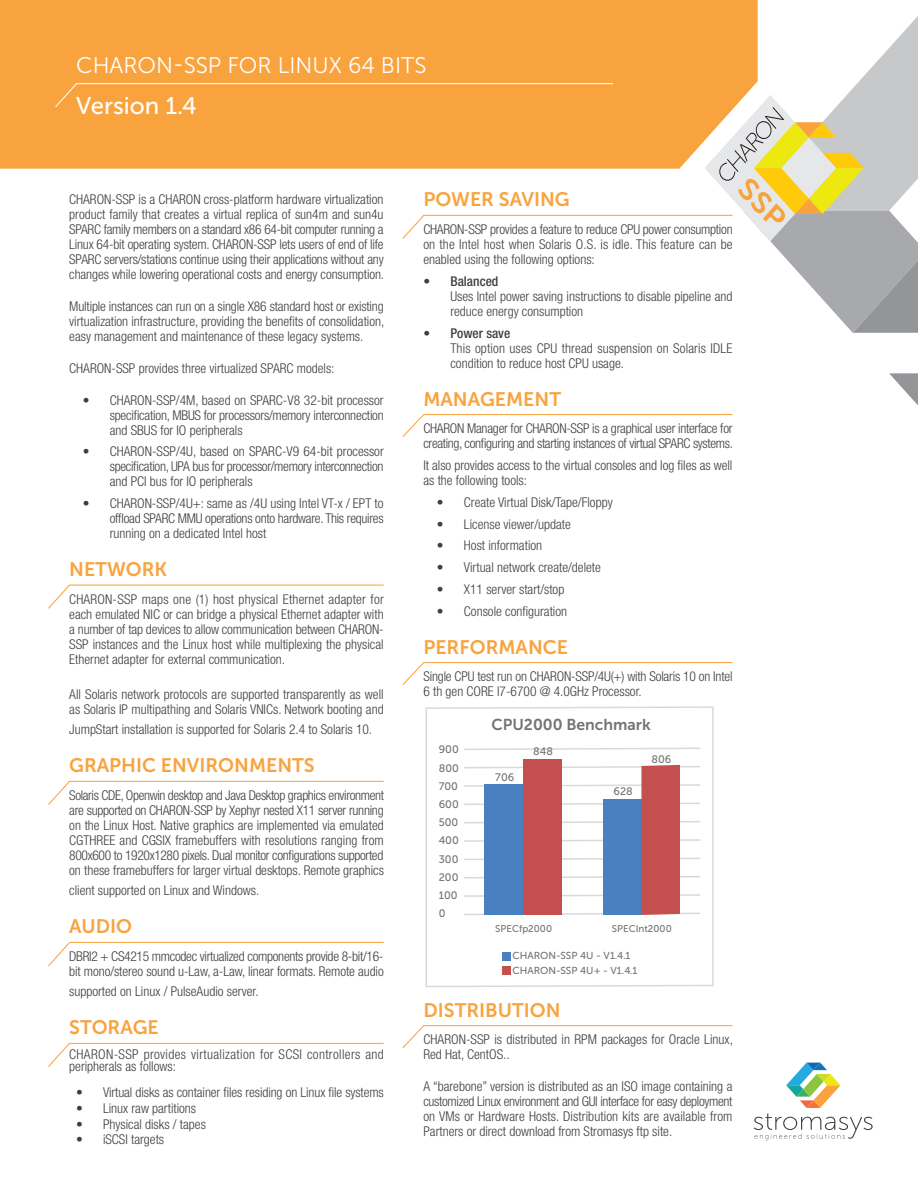
<style>
.page{position:relative;width:918px;height:1188px;background:#fff}
.page>*{position:absolute;margin:0;border:0;box-sizing:border-box;transform-origin:0 0}
.Grand_titre{font:24px "Museo Sans 500";color:#fff}
.Case_Study{font:22.5px "Museo Sans 300";color:#fff}
.Titre___SSP_-_jaune{font:19.5px "Museo Sans 700";color:#f9a33e}
.t1{font:15.75px "Museo Sans 700";color:#737373}
.textes_11pt{font:300 condensed 13.5px/15px "Helvetica Neue LT Pro";color:#3e3e3f;text-align:justify}
.textes_11pt-2{font:300 condensed 13.5px/15px "Helvetica Neue LT Pro";letter-spacing:-.025em;color:#3e3e3f}
.textes_11pt-3{font:300 condensed 13.5px/15px "Helvetica Neue LT Pro";letter-spacing:-.02em;color:#3e3e3f}
.textes_11pt-4{font:300 condensed 13.5px/12px "Helvetica Neue LT Pro";letter-spacing:.025em;color:#3e3e3f}
.t2{font:10.8px/18.3px "Museo Sans 500";color:#737373;text-align:justify}
.t3{font:10.05px/14.5px "Museo Sans 500";color:#737373}
.t4{font:9.75px "Museo Sans 500";color:#737373}
.s1{font-weight:500}
</style>
<div class="page">
<svg style="left:402px;top:214px;width:23px;height:25px"></svg>
<div style="left:0;top:0;width:758px;height:169px;background:#f9a33e"></div>
<hr style="left:76px;top:83px;width:537px;height:1px;background:#fff">
<svg style="left:889px;top:373px;width:29px;height:32px"></svg>
<svg style="left:705px;top:16px;width:213px;height:317px"></svg>
<svg style="left:54px;top:82px;width:24px;height:26px"></svg>
<svg style="left:754px;top:1063px;width:119px;height:77px"></svg>
<hr style="left:69px;top:585px;width:315px;height:1px;background:#f9a33e">
<hr style="left:69px;top:781px;width:315px;height:1px;background:#f9a33e">
<hr style="left:69px;top:942px;width:315px;height:1px;background:#f9a33e">
<hr style="left:69px;top:1043px;width:315px;height:1px;background:#f9a33e">
<svg style="left:48px;top:584px;width:23px;height:25px"></svg>
<svg style="left:425px;top:706px;width:289px;height:282px"></svg>
<div style="left:502px;top:952px;width:8px;height:9px;background:#4981c0"></div>
<div style="left:502px;top:966px;width:8px;height:9px;background:#c3504f"></div>
<svg style="left:463px;top:747px;width:239px;height:169px"></svg>
<hr style="left:423px;top:215px;width:309px;height:1px;background:#f9a33e">
<hr style="left:423px;top:414px;width:309px;height:1px;background:#f9a33e">
<hr style="left:423px;top:662px;width:309px;height:1px;background:#f9a33e">
<hr style="left:423px;top:1025px;width:309px;height:1px;background:#f9a33e">
<svg style="left:402px;top:414px;width:23px;height:23px"></svg>
<svg style="left:402px;top:662px;width:23px;height:23px"></svg>
<svg style="left:402px;top:1025px;width:23px;height:23px"></svg>
<svg style="left:48px;top:780px;width:23px;height:25px"></svg>
<svg style="left:48px;top:941px;width:23px;height:26px"></svg>
<svg style="left:48px;top:1042px;width:23px;height:25px"></svg>
<p class="Case_Study" style="left:76px;top:53px;width:352px">CHARON-SSP FOR LINUX 64 BITS</p>
<p class="Grand_titre" style="left:76px;top:92px;width:122px">Version 1.4</p>
<p class="textes_11pt" style="left:69px;top:191px;width:316px">CHARON-SSP is a CHARON cross-platform hardware virtualization product family that creates a virtual replica of sun4m and sun4u SPARC family members on a standard x86 64-bit computer running a Linux 64-bit operating system. CHARON-SSP lets users of end of life SPARC servers/stations continue using their applications without any changes while lowering operational costs and energy consumption.</p>
<p class="textes_11pt" style="left:69px;top:298px;width:317px">Multiple instances can run on a single X86 standard host or existing virtualization infrastructure, providing the benefits of consolidation, easy management and maintenance of these legacy systems.</p>
<p class="textes_11pt" style="left:69px;top:360px;width:267px">CHARON-SSP provides three virtualized SPARC models:</p>
<p class="textes_11pt" style="left:110px;top:392px;width:276px;text-indent:-27px">• CHARON-SSP/4M, based on SPARC-V8 32-bit processor specification, MBUS for processors/memory interconnection and SBUS for IO peripherals</p>
<p class="textes_11pt" style="left:110px;top:444px;width:276px;text-indent:-27px">• CHARON-SSP/4U, based on SPARC-V9 64-bit processor specification, UPA bus for processor/memory interconnection and PCI bus for IO peripherals</p>
<p class="textes_11pt" style="left:110px;top:496px;width:275px;text-indent:-27px">• CHARON-SSP/4U+: same as /4U using Intel VT-x / EPT to offload SPARC MMU operations onto hardware. This requires running on a dedicated Intel host</p>
<p class="Titre___SSP_-_jaune" style="left:69px;top:558px;width:100px">NETWORK</p>
<p class="textes_11pt" style="left:69px;top:591px;width:316px">CHARON-SSP maps one (1) host physical Ethernet adapter for each emulated NIC or can bridge a physical Ethernet adapter with a number of tap devices to allow communication between CHARON-SSP instances and the Linux host while multiplexing the physical Ethernet adapter for external communication.</p>
<p class="textes_11pt" style="left:69px;top:687px;width:316px">All Solaris network protocols are supported transparently as well as Solaris IP multipathing and Solaris VNICs. Network booting and</p>
<p class="textes_11pt" style="left:69px;top:722px;width:304px">JumpStart installation is supported for Solaris 2.4 to Solaris 10.</p>
<p class="Titre___SSP_-_jaune" style="left:69px;top:755px;width:247px">GRAPHIC ENVIRONMENTS</p>
<p class="textes_11pt" style="left:69px;top:788px;width:316px">Solaris CDE, Openwin desktop and Java Desktop graphics environment are supported on CHARON-SSP by Xephyr nested X11 server running on the Linux Host. Native graphics are implemented via emulated CGTHREE and CGSIX framebuffers with resolutions ranging from 800x600 to 1920x1280 pixels. Dual monitor configurations supported on these framebuffers for larger virtual desktops. Remote graphics</p>
<p class="textes_11pt" style="left:69px;top:883px;width:192px">client supported on Linux and Windows.</p>
<p class="Titre___SSP_-_jaune" style="left:69px;top:916px;width:64px">AUDIO</p>
<p class="textes_11pt-3" style="left:69px;top:949px;width:316px">DBRI2 + CS4215 mmcodec virtualized components provide 8-bit/16- bit mono/stereo sound u-Law, a-Law, linear formats. Remote audio</p>
<p class="textes_11pt" style="left:69px;top:984px;width:191px">supported on Linux / PulseAudio server.</p>
<p class="Titre___SSP_-_jaune" style="left:69px;top:1017px;width:91px">STORAGE</p>
<p class="textes_11pt-4" style="left:69px;top:1048px;width:316px">CHARON-SSP provides virtualization for SCSI controllers and peripherals as follows:</p>
<p class="textes_11pt" style="left:76px;top:1085px;width:309px">• Virtual disks as container files residing on Linux file systems</p>
<p class="textes_11pt" style="left:76px;top:1101px;width:122px">• Linux raw partitions</p>
<p class="textes_11pt" style="left:76px;top:1116px;width:131px">• Physical disks / tapes</p>
<p class="textes_11pt" style="left:76px;top:1132px;width:90px">• iSCSI targets</p>
<p class="Titre___SSP_-_jaune" style="left:423px;top:189px;width:148px">POWER SAVING</p>
<p class="textes_11pt" style="left:423px;top:222px;width:311px">CHARON-SSP provides a feature to reduce CPU power consumption on the Intel host when Solaris O.S. is idle. This feature can be enabled using the following options:</p>
<p class="textes_11pt" style="left:450px;top:273px;width:284px;text-align:left;text-indent:-27px"><span class="s1">• Balanced<br></span>Uses Intel power saving instructions to disable pipeline and reduce energy consumption</p>
<p class="textes_11pt" style="left:450px;top:325px;width:283px;text-align:left;text-indent:-27px"><span class="s1">• Power save<br></span>This option uses CPU thread suspension on Solaris IDLE condition to reduce host CPU usage.</p>
<p class="Titre___SSP_-_jaune" style="left:423px;top:388px;width:139px">MANAGEMENT</p>
<p class="textes_11pt-2" style="left:423px;top:421px;width:311px">CHARON Manager for CHARON-SSP is a graphical user interface for creating, configuring and starting instances of virtual SPARC systems.</p>
<p class="textes_11pt" style="left:423px;top:458px;width:311px">It also provides access to the virtual consoles and log files as well as the following tools:</p>
<p class="textes_11pt" style="left:437px;top:494px;width:177px">• Create Virtual Disk/Tape/Floppy</p>
<p class="textes_11pt" style="left:437px;top:516px;width:135px">• License viewer/update</p>
<p class="textes_11pt" style="left:437px;top:538px;width:107px">• Host information</p>
<p class="textes_11pt" style="left:437px;top:560px;width:165px">• Virtual network create/delete</p>
<p class="textes_11pt" style="left:437px;top:581px;width:129px">• X11 server start/stop</p>
<p class="textes_11pt" style="left:437px;top:603px;width:132px">• Console configuration</p>
<p class="Titre___SSP_-_jaune" style="left:423px;top:636px;width:146px">PERFORMANCE</p>
<p class="textes_11pt" style="left:423px;top:669px;width:311px">Single CPU test run on CHARON-SSP/4U(+) with Solaris 10 on Intel<br>6 th gen CORE I7-6700 @ 4.0GHz Processor.</p>
<p class="t2" style="left:439px;top:740px;width:22px">900<br>800<br>700<br>600<br>500<br>400<br>300<br>200<br>100<br>0</p>
<p class="t1" style="left:491px;top:716px;width:161px">CPU2000 Benchmark</p>
<p class="t2" style="left:495px;top:768px;width:20px">706</p>
<p class="t2" style="left:533px;top:742px;width:21px">848</p>
<p class="t2" style="left:614px;top:782px;width:21px">628</p>
<p class="t2" style="left:652px;top:750px;width:21px">806</p>
<p class="t4" style="left:495px;top:923px;width:58px">SPECfp2000</p>
<p class="t4" style="left:612px;top:923px;width:61px">SPECInt2000</p>
<p class="t3" style="left:513px;top:948px;width:126px">CHARON-SSP 4U - V1.4.1<br>CHARON-SSP 4U+ - V1.4.1</p>
<p class="Titre___SSP_-_jaune" style="left:423px;top:999px;width:139px">DISTRIBUTION</p>
<p class="textes_11pt" style="left:423px;top:1032px;width:311px">CHARON-SSP is distributed in RPM packages for Oracle Linux,<br>Red Hat, CentOS..</p>
<p class="textes_11pt" style="left:423px;top:1079px;width:311px">A “barebone” version is distributed as an ISO image containing a customized Linux environment and GUI interface for easy deployment on VMs or Hardware Hosts. Distribution kits are available from Partners or direct download from Stromasys ftp site.</p>
</div>
